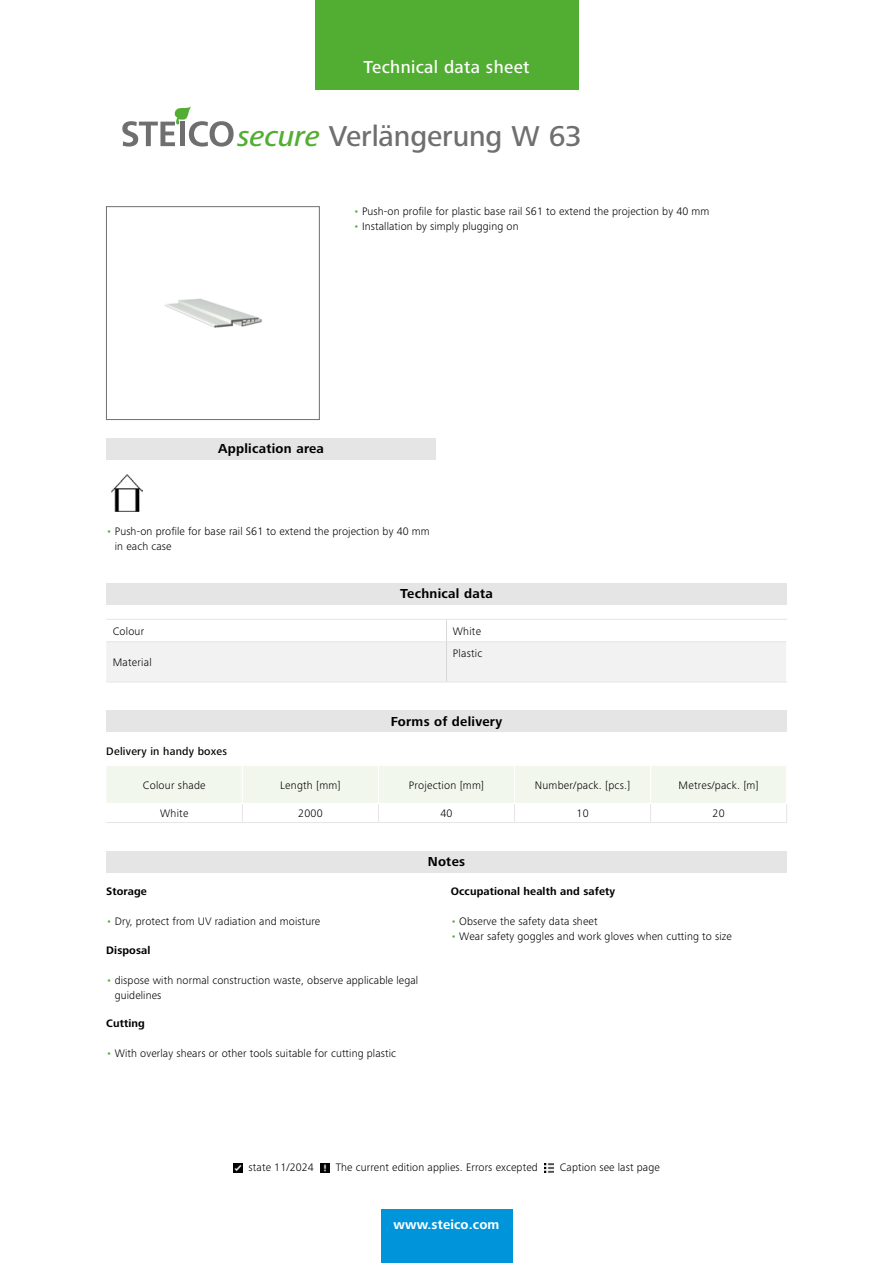
<style>
.page{position:relative;width:893px;height:1263px;background:#fff}
.page>*{position:absolute;margin:0;border:0;box-sizing:border-box;transform-origin:0 0}
.t1{font:500 29.7px "Frutiger Next LTW1 G";letter-spacing:-.005em;color:#706f6f}
.t2{font:500 18px "Frutiger Next LTW1 G";letter-spacing:.02em;color:#fff}
.t3{font:700 13.5px "Frutiger Next LTW1 G";letter-spacing:.02em;color:#000}
.t4{font:700 13.5px "Frutiger Next LTW1 G";letter-spacing:.01em;color:#fff}
.t5{font:300 11.25px/15px "Frutiger Next LTW1 G";letter-spacing:.01em;color:#000}
.t6{font:700 11.25px "Frutiger Next LTW1 G";letter-spacing:.01em;color:#000}
.t7{font:500 11.25px "Frutiger Next LTW1 G";letter-spacing:.02em;color:#000}
.s1{font-style:italic;color:#52ae32}
.s2{color:#52ae32}
</style>
<div class="page">
<svg style="left:122px;top:106px;width:112px;height:41px"></svg>
<img style="left:164px;top:298px;width:98px;height:30px">
<div style="left:106px;top:206px;width:213px;height:214px;border:1px solid #706f6f"></div>
<div style="left:106px;top:438px;width:330px;height:21px;background:#e5e5e5"></div>
<img style="left:112px;top:474px;width:31px;height:38px">
<div style="left:106px;top:583px;width:681px;height:22px;background:#e5e5e5"></div>
<svg style="left:106px;top:620px;width:680px;height:62px"></svg>
<hr style="left:446px;top:641px;width:340px;height:1px;background:#e5e5e5">
<hr style="left:446px;top:642px;width:1px;height:40px;background:#d8d8d8">
<hr style="left:106px;top:619px;width:340px;height:1px;background:#e5e5e5">
<hr style="left:446px;top:619px;width:341px;height:1px;background:#e5e5e5">
<hr style="left:106px;top:682px;width:340px;height:1px;background:#e5e5e5">
<hr style="left:446px;top:682px;width:341px;height:1px;background:#e5e5e5">
<div style="left:106px;top:711px;width:681px;height:21px;background:#e5e5e5"></div>
<svg style="left:106px;top:766px;width:681px;height:56px"></svg>
<hr style="left:106px;top:822px;width:136px;height:1px;background:#e5e5e5">
<hr style="left:242px;top:822px;width:136px;height:1px;background:#e5e5e5">
<hr style="left:378px;top:822px;width:137px;height:1px;background:#e5e5e5">
<hr style="left:515px;top:822px;width:136px;height:1px;background:#e5e5e5">
<hr style="left:651px;top:822px;width:136px;height:1px;background:#e5e5e5">
<div style="left:106px;top:851px;width:681px;height:21px;background:#e5e5e5"></div>
<div style="left:315px;top:0;width:263px;height:89px;background:#52ae32"></div>
<div style="left:381px;top:1210px;width:131px;height:53px;background:#0095db"></div>
<svg style="left:233px;top:1163px;width:9px;height:9px"></svg>
<svg style="left:320px;top:1163px;width:10px;height:9px"></svg>
<svg style="left:544px;top:1163px;width:10px;height:9px"></svg>
<h2 class="t2" style="left:363px;top:56px;width:168px">Technical data sheet</h2>
<h1 class="t1" style="left:237px;top:119px;width:346px"><span class="s1">secure</span> Verlängerung W 63</h1>
<p class="t5" style="left:353px;top:203px;width:358px"><span class="s2">•</span> Push-on profile for plastic base rail S61 to extend the projection by 40 mm</p>
<p class="t5" style="left:353px;top:218px;width:167px"><span class="s2">•</span> Installation by simply plugging on</p>
<p class="t3" style="left:218px;top:441px;width:107px">Application area</p>
<p class="t5" style="left:115px;top:524px;width:317px;text-indent:-9px"><span class="s2">•</span> Push-on profile for base rail S61 to extend the projection by 40 mm in each case</p>
<p class="t3" style="left:400px;top:586px;width:94px">Technical data</p>
<p class="t5" style="left:113px;top:623px;width:33px">Colour</p>
<p class="t5" style="left:453px;top:623px;width:30px">White</p>
<p class="t5" style="left:113px;top:655px;width:40px">Material</p>
<p class="t5" style="left:453px;top:646px;width:31px">Plastic</p>
<p class="t3" style="left:391px;top:713px;width:113px">Forms of delivery</p>
<p class="t7" style="left:106px;top:745px;width:122px">Delivery in handy boxes</p>
<p class="t5" style="left:143px;top:777px;width:64px">Colour shade</p>
<p class="t5" style="left:280px;top:777px;width:62px">Length [mm]</p>
<p class="t5" style="left:409px;top:777px;width:77px">Projection [mm]</p>
<p class="t5" style="left:535px;top:777px;width:97px">Number/pack. [pcs.]</p>
<p class="t5" style="left:679px;top:777px;width:82px">Metres/pack. [m]</p>
<p class="t5" style="left:160px;top:806px;width:30px">White</p>
<p class="t5" style="left:298px;top:806px;width:26px">2000</p>
<p class="t5" style="left:440px;top:806px;width:14px">40</p>
<p class="t5" style="left:576px;top:806px;width:14px">10</p>
<p class="t5" style="left:713px;top:806px;width:14px">20</p>
<p class="t3" style="left:428px;top:853px;width:39px">Notes</p>
<p class="t6" style="left:106px;top:885px;width:42px">Storage</p>
<p class="t5" style="left:106px;top:914px;width:215px"><span class="s2">•</span> Dry, protect from UV radiation and moisture</p>
<p class="t6" style="left:106px;top:943px;width:46px">Disposal</p>
<p class="t5" style="left:115px;top:972px;width:305px;text-indent:-9px"><span class="s2">•</span> dispose with normal construction waste, observe applicable legal guidelines</p>
<p class="t6" style="left:106px;top:1017px;width:40px">Cutting</p>
<p class="t5" style="left:106px;top:1046px;width:291px"><span class="s2">•</span> With overlay shears or other tools suitable for cutting plastic</p>
<p class="t6" style="left:451px;top:885px;width:166px">Occupational health and safety</p>
<p class="t5" style="left:451px;top:914px;width:148px"><span class="s2">•</span> Observe the safety data sheet</p>
<p class="t5" style="left:451px;top:929px;width:283px"><span class="s2">•</span> Wear safety goggles and work gloves when cutting to size</p>
<p class="t5" style="left:249px;top:1160px;width:67px">state 11/2024</p>
<p class="t5" style="left:336px;top:1160px;width:204px">The current edition applies. Errors excepted</p>
<p class="t5" style="left:560px;top:1160px;width:101px">Caption see last page</p>
<p class="t4" style="left:394px;top:1217px;width:107px">www.steico.com</p>
</div>
